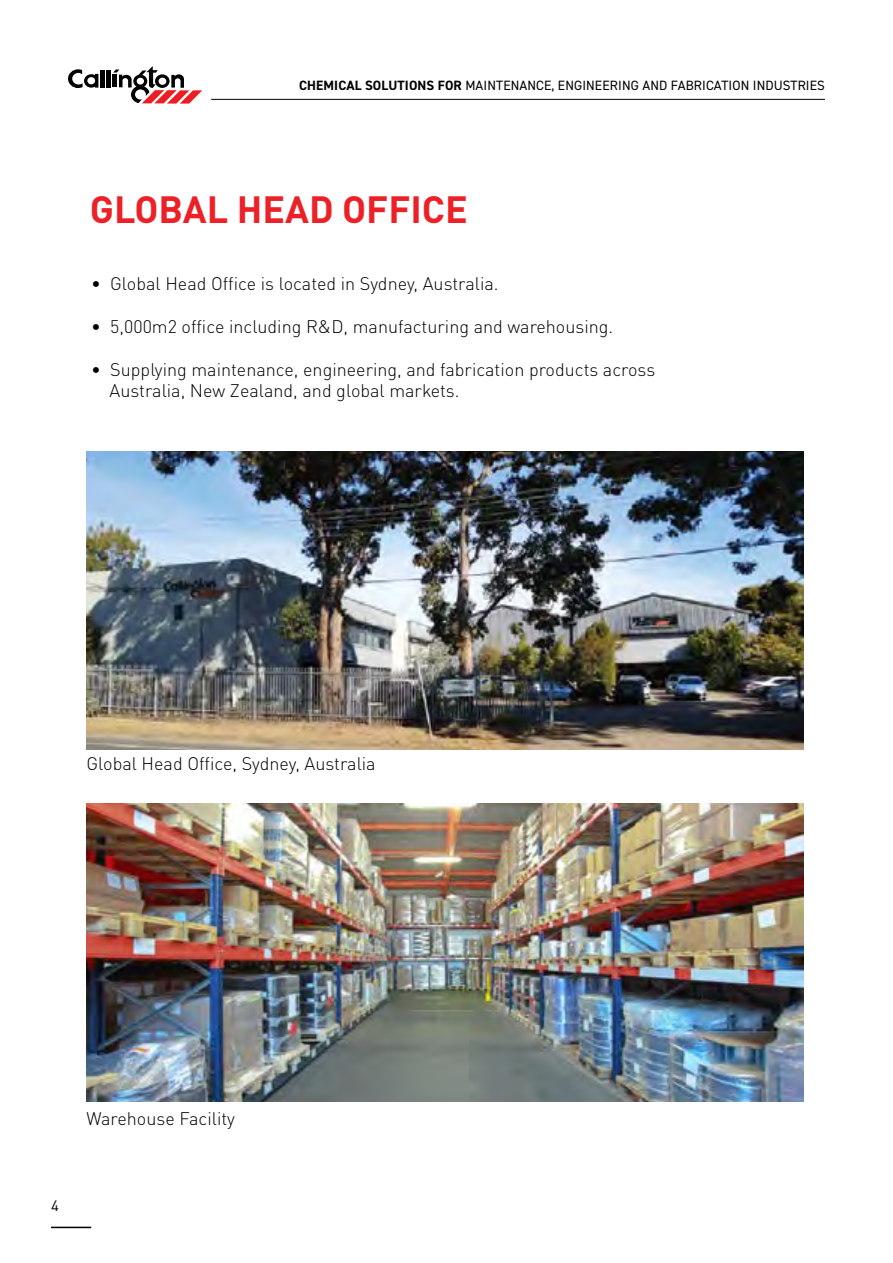
<style>
.page{position:relative;width:893px;height:1263px;background:#fff}
.page>*{position:absolute;margin:0;border:0;box-sizing:border-box;transform-origin:0 0}
.t1{font:700 37.5px "DIN Pro";color:#ec2027}
.t2{font:300 18px/21.6px "DIN Pro";color:#000}
.t3{font:15px "DIN Pro";color:#000}
.t4{font:13.5px "DIN2014";letter-spacing:.01em;color:#000}
.s1{font-weight:700}
</style>
<div class="page">
<hr style="left:211px;top:99px;width:614px;height:1px;background:#000">
<hr style="left:101px;top:70px;width:4px;height:17px;background:#000">
<div style="left:106px;top:70px;width:5px;height:17px;background:#000"></div>
<svg style="left:68px;top:69px;width:30px;height:19px"></svg>
<svg style="left:113px;top:66px;width:89px;height:38px"></svg>
<img style="left:87px;top:804px;width:716px;height:297px">
<img style="left:87px;top:452px;width:716px;height:297px">
<hr style="left:51px;top:1227px;width:40px;height:1px;background:#000">
<p class="t4" style="left:299px;top:77px;width:527px"><span class="s1">CHEMICAL SOLUTIONS FOR</span> MAINTENANCE, ENGINEERING AND FABRICATION INDUSTRIES</p>
<h1 class="t1" style="left:90px;top:178px;width:380px">GLOBAL HEAD OFFICE</h1>
<p class="t2" style="left:91px;top:271px;width:409px">• Global Head Office is located in Sydney, Australia.</p>
<p class="t2" style="left:91px;top:314px;width:524px">• 5,000m2 office including R&amp;D, manufacturing and warehousing.</p>
<p class="t2" style="left:110px;top:357px;width:547px;text-indent:-18px">• Supplying maintenance, engineering, and fabrication products across<br>Australia, New Zealand, and global markets.</p>
<p class="t2" style="left:87px;top:751px;width:291px">Global Head Office, Sydney, Australia</p>
<p class="t3" style="left:51px;top:1194px;width:9px">4</p>
<p class="t2" style="left:87px;top:1106px;width:150px">Warehouse Facility</p>
</div>
